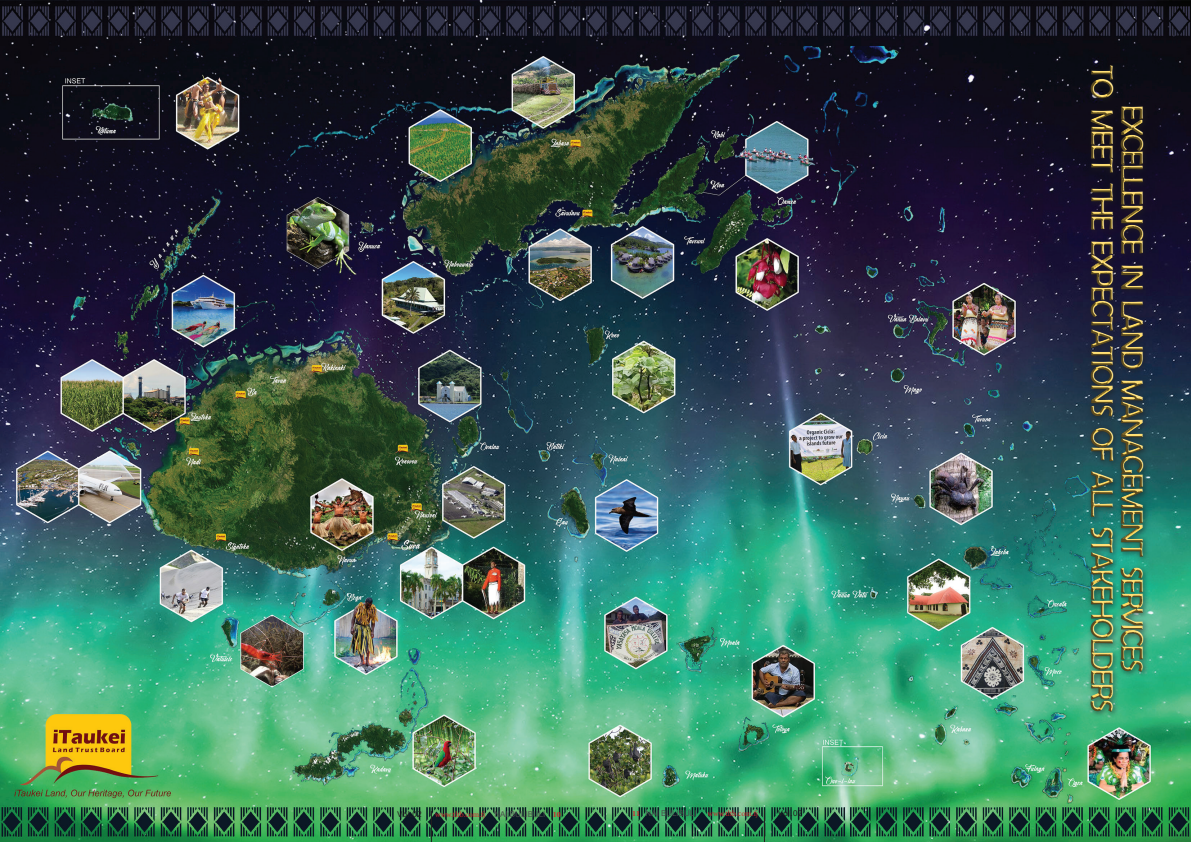
<style>
.page{position:relative;width:1191px;height:842px;background:#fff}
.page>*{position:absolute;margin:0;border:0;box-sizing:border-box;transform-origin:0 0}
.t1{font:31.7px/30px "Berlin Sans FB";letter-spacing:-.06em;color:#ffda5d;text-align:center;scale:.92 1}
.t2{font:8px "Minion Pro";color:#d1232a}
.t3{font:8px "Microsoft Sans Serif";color:#4b4c4d}
.t4{font:8px "Lucida Sans Unicode";color:#231f20}
.s1{font-family:"Microsoft Sans Serif";color:#4b4c4d}
.s2{font-weight:700}
.s3{font-family:"Minion Pro";font-weight:700;color:#d1232a}
</style>
<div class="page">
<img style="left:0;top:0;width:1191px;height:842px">
<hr style="left:764px;top:810px;width:1px;height:32px;background:#231f20">
<hr style="left:431px;top:811px;width:1px;height:31px;background:#231f20">
<div style="left:1088px;top:57px;width:63px;height:663px;background:#fff;opacity:.75"></div>
<div style="left:1082px;top:57px;width:64px;height:663px;background:#231f20;opacity:.75"></div>
<p class="t4" style="left:397px;top:808px;width:27px">Vol.02</p>
<p class="t2" style="left:435px;top:809px;width:127px">www.tltb.com.fj <span class="s1">NAI BULIBULI</span> <span class="s2">10</span></p>
<p class="t3" style="left:632px;top:808px;width:66px"><span class="s3">11</span> NAI BULIBULI</p>
<p class="t2" style="left:707px;top:808px;width:52px">www.tltb.com.fj</p>
<p class="t4" style="left:778px;top:807px;width:27px">Vol.02</p>
<p class="t1" style="left:1147px;top:65px;width:705px;rotate:90deg">EXCELLENCE IN LAND MANAGEMENT SERVICES<br>TO MEET THE EXPECTATIONS OF ALL STAKEHOLDERS</p>
</div>
